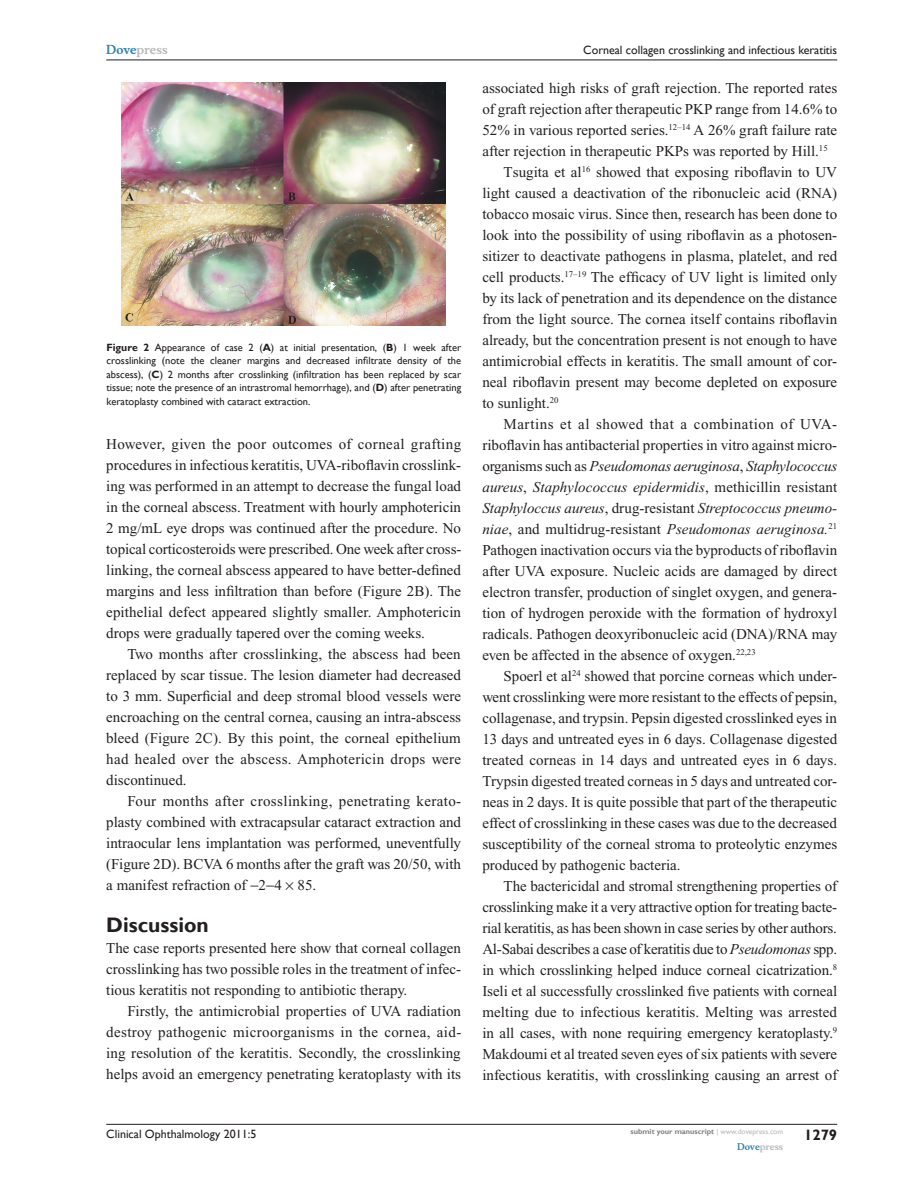
<style>
.page{position:relative;width:918px;height:1188px;background:#fff}
.page>*{position:absolute;margin:0;border:0;box-sizing:border-box;transform-origin:0 0}
.t1{font:700 21px "Gill Sans";color:#231f20}
.t2{font:15px/21px "Times New Roman";color:#231f20;text-align:justify}
.t3{font:italic 15px "Times New Roman";color:#231f20}
.t4{font:15px "Times New Roman";letter-spacing:.035em;color:#231f20}
.t5{font:700 15px "Gill Sans";color:#231f20}
.t6{font:12px "Gill Sans";color:#231f20}
.t7{font:700 12px "Musee";color:#b8b9bc}
.t8{font:10.5px/13.5px "Gill Sans";color:#231f20;text-align:justify}
.t9{font:700 9px "Musee";color:#b8b9bc}
.t10{font:700 7.5px "Gill Sans";color:#808285}
.s1{color:#3485ae}
.s2{font-weight:700}
.s3{font-style:normal}
.s4{font-style:italic}
.s5{font-weight:400;color:#b8b9bc}
</style>
<div class="page">
<img style="left:122px;top:82px;width:324px;height:243px">
<hr style="left:106px;top:1124px;width:731px;height:1px;background:#231f20">
<hr style="left:106px;top:60px;width:731px;height:1px;background:#231f20">
<p class="t7" style="left:106px;top:43px;width:63px"><span class="s1">Dove</span>press</p>
<p class="t8" style="left:106px;top:341px;width:356px"><span class="s2">Figure 2</span> Appearance of case 2 (<span class="s2">A</span>) at initial presentation, (<span class="s2">B</span>) 1 week after crosslinking (note the cleaner margins and decreased infiltrate density of the abscess), (<span class="s2">C</span>) 2 months after crosslinking (infiltration has been replaced by scar tissue; note the presence of an intrastromal hemorrhage), and (<span class="s2">D</span>) after penetrating keratoplasty combined with cataract extraction.</p>
<p class="t2" style="left:106px;top:434px;width:357px">However, given the poor outcomes of corneal grafting procedures in infectious keratitis, UVA-riboflavin crosslink&shy;ing was performed in an attempt to decrease the fungal load in the corneal abscess. Treatment with hourly amphotericin 2 mg/mL eye drops was continued after the procedure. No topical corticosteroids were prescribed. One week after cross&shy;linking, the corneal abscess appeared to have better-defined margins and less infiltration than before (Figure 2B). The epithelial defect appeared slightly smaller. Amphotericin drops were gradually tapered over the coming weeks.</p>
<p class="t2" style="left:106px;top:644px;width:357px;text-indent:21px">Two months after crosslinking, the abscess had been replaced by scar tissue. The lesion diameter had decreased to 3 mm. Superficial and deep stromal blood vessels were encroaching on the central cornea, causing an intra-abscess bleed (Figure 2C). By this point, the corneal epithelium had healed over the abscess. Amphotericin drops were discontinued.</p>
<p class="t2" style="left:106px;top:791px;width:357px;text-indent:21px">Four months after crosslinking, penetrating kerato&shy;plasty combined with extracapsular cataract extraction and intraocular lens implantation was performed, uneventfully (Figure 2D). BCVA 6 months after the graft was 20/50, with a manifest refraction of −2−4 85.</p>
<h1 class="t1" style="left:106px;top:913px;width:104px">Discussion</h1>
<p class="t2" style="left:106px;top:938px;width:356px">The case reports presented here show that corneal collagen crosslinking has two possible roles in the treatment of infec&shy;tious keratitis not responding to antibiotic therapy.</p>
<p class="t2" style="left:106px;top:1001px;width:357px;text-indent:21px">Firstly, the antimicrobial properties of UVA radiation destroy pathogenic microorganisms in the cornea, aid&shy;ing resolution of the keratitis. Secondly, the crosslinking helps avoid an emergency penetrating keratoplasty with its</p>
<p class="t6" style="left:106px;top:1127px;width:152px">Clinical Ophthalmology 2011:5</p>
<p class="t6" style="left:583px;top:43px;width:255px">Corneal collagen crosslinking and infectious keratitis</p>
<p class="t2" style="left:482px;top:77px;width:356px">associated high risks of graft rejection. The reported rates</p>
<p class="t2" style="left:482px;top:98px;width:356px">of graft rejection after therapeutic PKP range from 14.6% to</p>
<p class="t2" style="left:482px;top:119px;width:356px">52% in various reported series.<sup>12–14</sup> A 26% graft failure rate</p>
<p class="t2" style="left:482px;top:140px;width:347px">after rejection in therapeutic PKPs was reported by Hill.<sup>15</sup></p>
<p class="t2" style="left:504px;top:161px;width:335px">Tsugita et al<sup>16</sup> showed that exposing riboflavin to UV</p>
<p class="t2" style="left:482px;top:182px;width:356px">light caused a deactivation of the ribonucleic acid (RNA)</p>
<p class="t2" style="left:482px;top:203px;width:356px">tobacco mosaic virus. Since then, research has been done to</p>
<p class="t2" style="left:482px;top:224px;width:356px">look into the possibility of using riboflavin as a photosen-</p>
<p class="t2" style="left:482px;top:245px;width:356px">sitizer to deactivate pathogens in plasma, platelet, and red</p>
<p class="t2" style="left:482px;top:266px;width:356px">cell products.<sup>17–19</sup> The efficacy of UV light is limited only</p>
<p class="t2" style="left:482px;top:287px;width:356px">by its lack of penetration and its dependence on the distance</p>
<p class="t2" style="left:482px;top:308px;width:356px">from the light source. The cornea itself contains riboflavin</p>
<p class="t2" style="left:482px;top:329px;width:356px">already, but the concentration present is not enough to have</p>
<p class="t2" style="left:482px;top:350px;width:356px">antimicrobial effects in keratitis. The small amount of cor-</p>
<p class="t2" style="left:482px;top:371px;width:356px">neal riboflavin present may become depleted on exposure</p>
<p class="t2" style="left:482px;top:392px;width:78px">to sunlight.<sup>20</sup></p>
<p class="t4" style="left:504px;top:415px;width:335px">Martins et al showed that a combination of UVA-</p>
<p class="t2" style="left:482px;top:434px;width:356px">riboflavin has antibacterial properties in vitro against micro-</p>
<p class="t3" style="left:482px;top:458px;width:356px"><span class="s3">organisms such as</span> Pseudomonas aeruginosa<span class="s3">,</span> Staphylococcus</p>
<p class="t3" style="left:482px;top:479px;width:356px">aureus<span class="s3">,</span> Staphylococcus epidermidis<span class="s3">, methicillin resistant</span></p>
<p class="t3" style="left:482px;top:500px;width:356px">Staphyloccus aureus<span class="s3">, drug-resistant</span> Streptococcus pneumo-</p>
<p class="t3" style="left:482px;top:521px;width:356px">niae<span class="s3">, and multidrug-resistant</span> Pseudomonas aeruginosa.<sup>21</sup></p>
<p class="t2" style="left:482px;top:539px;width:356px">Pathogen inactivation occurs via the byproducts of riboflavin</p>
<p class="t2" style="left:482px;top:560px;width:356px">after UVA exposure. Nucleic acids are damaged by direct</p>
<p class="t2" style="left:482px;top:581px;width:356px">electron transfer, production of singlet oxygen, and genera-</p>
<p class="t2" style="left:482px;top:602px;width:356px">tion of hydrogen peroxide with the formation of hydroxyl</p>
<p class="t2" style="left:482px;top:623px;width:356px">radicals. Pathogen deoxyribonucleic acid (DNA)/RNA may</p>
<p class="t2" style="left:482px;top:644px;width:275px">even be affected in the absence of oxygen.<sup>22,23</sup></p>
<p class="t2" style="left:504px;top:665px;width:335px">Spoerl et al<sup>24</sup> showed that porcine corneas which under-</p>
<p class="t2" style="left:482px;top:686px;width:356px">went crosslinking were more resistant to the effects of pepsin,</p>
<p class="t2" style="left:482px;top:707px;width:356px">collagenase, and trypsin. Pepsin digested crosslinked eyes in</p>
<p class="t2" style="left:482px;top:728px;width:356px">13 days and untreated eyes in 6 days. Collagenase digested</p>
<p class="t2" style="left:482px;top:749px;width:356px">treated corneas in 14 days and untreated eyes in 6 days.</p>
<p class="t2" style="left:482px;top:770px;width:356px">Trypsin digested treated corneas in 5 days and untreated cor-</p>
<p class="t2" style="left:482px;top:791px;width:356px">neas in 2 days. It is quite possible that part of the therapeutic</p>
<p class="t2" style="left:482px;top:812px;width:356px">effect of crosslinking in these cases was due to the decreased</p>
<p class="t2" style="left:482px;top:833px;width:356px">susceptibility of the corneal stroma to proteolytic enzymes</p>
<p class="t2" style="left:482px;top:854px;width:200px">produced by pathogenic bacteria.</p>
<p class="t2" style="left:504px;top:875px;width:335px">The bactericidal and stromal strengthening properties of</p>
<p class="t2" style="left:482px;top:896px;width:356px">crosslinking make it a very attractive option for treating bacte-</p>
<p class="t2" style="left:482px;top:917px;width:356px">rial keratitis, as has been shown in case series by other authors.</p>
<p class="t2" style="left:482px;top:938px;width:356px">Al-Sabai describes a case of keratitis due to <span class="s4">Pseudomonas</span> spp.</p>
<p class="t2" style="left:482px;top:959px;width:356px">in which crosslinking helped induce corneal cicatrization.<sup>8</sup></p>
<p class="t2" style="left:482px;top:980px;width:356px">Iseli et al successfully crosslinked five patients with corneal</p>
<p class="t2" style="left:482px;top:1001px;width:356px">melting due to infectious keratitis. Melting was arrested</p>
<p class="t2" style="left:482px;top:1022px;width:356px">in all cases, with none requiring emergency keratoplasty.<sup>9</sup></p>
<p class="t2" style="left:482px;top:1043px;width:356px">Makdoumi et al treated seven eyes of six patients with severe</p>
<p class="t2" style="left:482px;top:1064px;width:356px">infectious keratitis, with crosslinking causing an arrest of</p>
<p class="t10" style="left:631px;top:1127px;width:154px">submit your manuscript <span class="s5">| www.dovepress.com</span></p>
<p class="t9" style="left:737px;top:1141px;width:48px"><span class="s1">Dove</span>press</p>
<p class="t5" style="left:804px;top:1126px;width:35px">1279</p>
</div>
